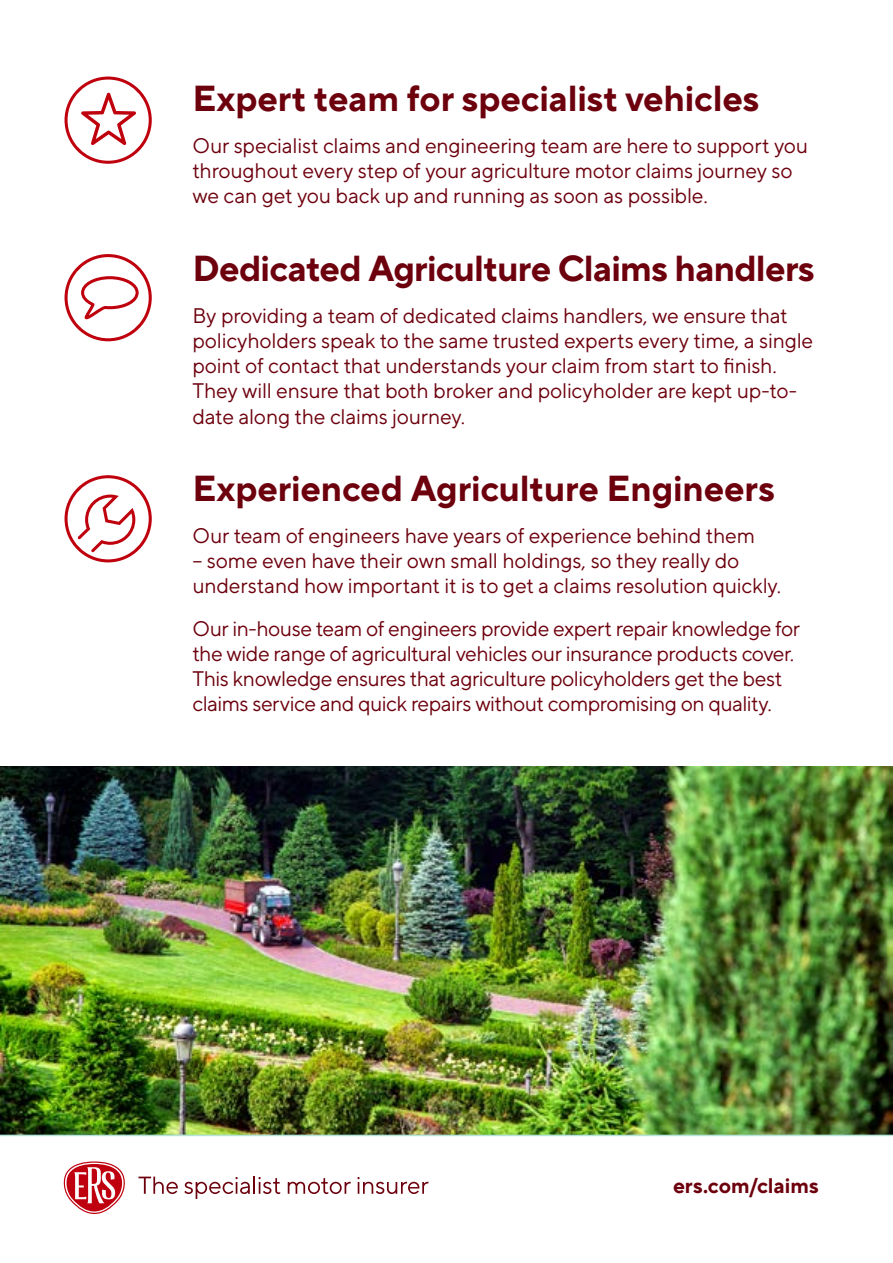
<style>
.page{position:relative;width:893px;height:1263px;background:#fff}
.page>*{position:absolute;margin:0;border:0;box-sizing:border-box;transform-origin:0 0}
.t1{font:700 36px "TT Norms Pro";letter-spacing:-.005em;color:#6d000d}
.t2{font:21px/25.2px "TT Norms Pro";letter-spacing:-.01em;color:#6d000d}
.t3{font:700 21px "TT Norms Pro";color:#6d000d}
</style>
<div class="page">
<img style="left:1px;top:766px;width:892px;height:369px">
<hr style="left:0;top:0;width:1px;height:1263px;background:#3f4444">
<svg style="left:65px;top:254px;width:87px;height:87px"></svg>
<svg style="left:65px;top:475px;width:87px;height:87px"></svg>
<svg style="left:65px;top:77px;width:87px;height:87px"></svg>
<svg style="left:63px;top:1161px;width:62px;height:53px"></svg>
<svg style="left:138px;top:1176px;width:40px;height:18px"></svg>
<svg style="left:184px;top:1176px;width:96px;height:23px"></svg>
<svg style="left:288px;top:1178px;width:63px;height:16px"></svg>
<svg style="left:357px;top:1177px;width:71px;height:17px"></svg>
<hr style="left:0;top:1135px;width:893px;height:1px;background:#b5e3d8">
<h1 class="t1" style="left:192px;top:71px;width:568px">Expert team for specialist vehicles</h1>
<p class="t2" style="left:192px;top:131px;width:617px">Our specialist claims and engineering team are here to support you throughout every step of your agriculture motor claims journey so we can get you back up and running as soon as possible.</p>
<h1 class="t1" style="left:192px;top:241px;width:624px">Dedicated Agriculture Claims handlers</h1>
<p class="t2" style="left:192px;top:301px;width:622px">By providing a team of dedicated claims handlers, we ensure that policyholders speak to the same trusted experts every time, a single point of contact that understands your claim from start to finish.<br>They will ensure that both broker and policyholder are kept up-to&shy;date along the claims journey.</p>
<h1 class="t1" style="left:192px;top:462px;width:584px">Experienced Agriculture Engineers</h1>
<p class="t2" style="left:192px;top:521px;width:564px">Our team of engineers have years of experience behind them</p>
<p class="t2" style="left:192px;top:547px;width:590px">– some even have their own small holdings, so they really do understand how important it is to get a claims resolution quickly.</p>
<p class="t2" style="left:192px;top:614px;width:609px">Our in-house team of engineers provide expert repair knowledge for the wide range of agricultural vehicles our insurance products cover.<br>This knowledge ensures that agriculture policyholders get the best claims service and quick repairs without compromising on quality.</p>
<p class="t3" style="left:673px;top:1170px;width:147px">ers.com/claims</p>
</div>
